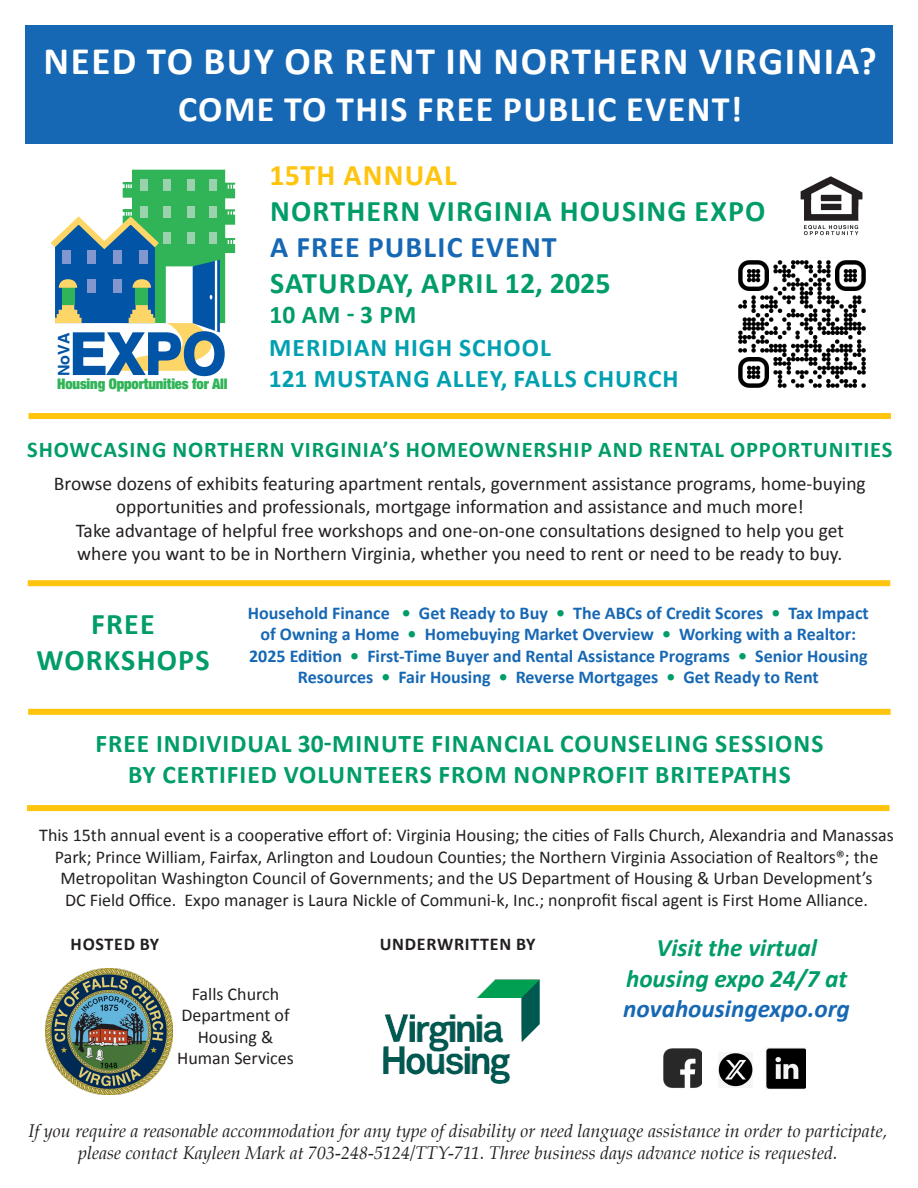
<style>
.page{position:relative;width:918px;height:1188px;background:#fff}
.page>*{position:absolute;margin:0;border:0;box-sizing:border-box;transform-origin:0 0}
.t1{font:700 56.7px "Helvetica";color:#0154a6}
.t2{font:700 39px "Calibri";letter-spacing:.04em;color:#fff}
.t3{font:700 36px "Calibri";letter-spacing:.04em;color:#fff}
.t4{font:700 30px "Calibri";letter-spacing:.04em;color:#009c69}
.t5{font:700 30px "Calibri";letter-spacing:.04em;color:#1768b4}
.t6{font:700 30px "Calibri";letter-spacing:.04em;color:#fec40e}
.t7{font:700 25.5px "Calibri";letter-spacing:.04em;color:#009c69}
.t8{font:700 25.5px "Calibri";letter-spacing:.04em;color:#00a0b0}
.t9{font:italic 700 25.2px/30.3px "Calibri";color:#1768b4}
.t10{font:italic 700 25.2px "Calibri";color:#009c69}
.t11{font:700 22.5px "Calibri";letter-spacing:.04em;color:#009c69}
.t12{font:19.5px "Calibri";color:#231f20}
.t13{font:18px/21.6px "Calibri";color:#231f20;text-align:center}
.t14{font:700 18px "Calibri";color:#1768b4}
.t15{font:italic 18px/21.6px "Palatino";color:#231f20;text-align:center}
.t16{font:700 18px "Calibri";letter-spacing:.04em;color:#231f20}
.t17{font:700 15.9px "Helvetica";color:#0154a6}
.t18{font:900 condensed 14.7px "Helvetica Neue";letter-spacing:-.01em;color:#31b458}
.s1{color:#009c69}
</style>
<div class="page">
<div style="left:28px;top:413px;width:863px;height:6px;background:#fec40e"></div>
<div style="left:28px;top:580px;width:862px;height:6px;background:#fec40e"></div>
<div style="left:28px;top:709px;width:863px;height:6px;background:#fec40e"></div>
<div style="left:27px;top:805px;width:863px;height:6px;background:#fec40e"></div>
<div style="left:26px;top:26px;width:867px;height:118px;background:#1768b4"></div>
<svg style="left:51px;top:170px;width:184px;height:201px"></svg>
<img style="left:800px;top:176px;width:63px;height:59px">
<img style="left:383px;top:979px;width:157px;height:105px">
<img style="left:738px;top:260px;width:128px;height:128px">
<img style="left:46px;top:968px;width:127px;height:127px">
<img style="left:718px;top:1053px;width:34px;height:34px">
<img style="left:663px;top:1048px;width:39px;height:40px">
<img style="left:765px;top:1048px;width:41px;height:41px">
<p class="t2" style="left:44px;top:36px;width:835px">NEED TO BUY OR RENT IN NORTHERN VIRGINIA?</p>
<p class="t3" style="left:178px;top:86px;width:566px">COME TO THIS FREE PUBLIC EVENT!</p>
<p class="t1" style="left:70px;top:319px;width:158px">EXPO</p>
<p class="t17" style="left:54px;top:376px;width:45px;rotate:-90deg">NoVA</p>
<p class="t18" style="left:57px;top:374px;width:172px">Housing Opportunities for All</p>
<p class="t6" style="left:270px;top:156px;width:189px">15TH ANNUAL</p>
<p class="t4" style="left:270px;top:192px;width:497px">NORTHERN VIRGINIA HOUSING EXPO</p>
<p class="t5" style="left:270px;top:228px;width:288px">A FREE PUBLIC EVENT</p>
<p class="t4" style="left:270px;top:264px;width:342px">SATURDAY, APRIL 12, 2025</p>
<p class="t7" style="left:270px;top:299px;width:148px">10 AM - 3 PM</p>
<p class="t8" style="left:269px;top:331px;width:283px">MERIDIAN HIGH SCHOOL</p>
<p class="t8" style="left:269px;top:362px;width:411px">121 MUSTANG ALLEY, FALLS CHURCH</p>
<p class="t11" style="left:27px;top:435px;width:867px">SHOWCASING NORTHERN VIRGINIA’S HOMEOWNERSHIP AND RENTAL OPPORTUNITIES</p>
<p class="t12" style="left:54px;top:471px;width:813px">Browse dozens of exhibits featuring apartment rentals, government assistance programs, home-buying</p>
<p class="t12" style="left:116px;top:494px;width:689px">opportunities and professionals, mortgage information and assistance and much more!</p>
<p class="t12" style="left:76px;top:518px;width:770px">Take advantage of helpful free workshops and one-on-one consultations designed to help you get</p>
<p class="t12" style="left:77px;top:541px;width:767px">where you want to be in Northern Virginia, whether you need to rent or need to be ready to buy.</p>
<p class="t4" style="left:91px;top:605px;width:65px">FREE</p>
<p class="t4" style="left:36px;top:641px;width:175px">WORKSHOPS</p>
<p class="t14" style="left:248px;top:601px;width:623px">Household Finance <span class="s1">•</span> Get Ready to Buy <span class="s1">•</span> The ABCs of Credit Scores <span class="s1">•</span> Tax Impact</p>
<p class="t14" style="left:260px;top:623px;width:597px">of Owning a Home <span class="s1">•</span> Homebuying Market Overview <span class="s1">•</span> Working with a Realtor:</p>
<p class="t14" style="left:249px;top:644px;width:620px">2025 Edition <span class="s1">•</span> First-Time Buyer and Rental Assistance Programs <span class="s1">•</span> Senior Housing</p>
<p class="t14" style="left:298px;top:666px;width:522px">Resources <span class="s1">•</span> Fair Housing <span class="s1">•</span> Reverse Mortgages <span class="s1">•</span> Get Ready to Rent</p>
<p class="t7" style="left:95px;top:727px;width:729px">FREE INDIVIDUAL 30-MINUTE FINANCIAL COUNSELING SESSIONS</p>
<p class="t7" style="left:128px;top:758px;width:664px">BY CERTIFIED VOLUNTEERS FROM NONPROFIT BRITEPATHS</p>
<p class="t13" style="left:39px;top:824px;width:856px">This 15th annual event is a cooperative effort of: Virginia Housing; the cities of Falls Church, Alexandria and Manassas<br>Park; Prince William, Fairfax, Arlington and Loudoun Counties; the Northern Virginia Association of Realtors®; the<br>Metropolitan Washington Council of Governments; and the US Department of Housing &amp; Urban Development’s</p>
<p class="t13" style="left:65px;top:889px;width:804px">DC Field Office. Expo manager is Laura Nickle of Communi-k, Inc.; nonprofit fiscal agent is First Home Alliance.</p>
<p class="t16" style="left:71px;top:932px;width:90px">HOSTED BY</p>
<p class="t16" style="left:380px;top:933px;width:157px">UNDERWRITTEN BY</p>
<p class="t13" style="left:192px;top:983px;width:89px">Falls Church</p>
<p class="t13" style="left:181px;top:1004px;width:110px">Department of</p>
<p class="t13" style="left:198px;top:1026px;width:77px">Housing &amp;</p>
<p class="t13" style="left:177px;top:1048px;width:118px">Human Services</p>
<p class="t10" style="left:656px;top:932px;width:162px">Visit the virtual</p>
<p class="t9" style="left:623px;top:963px;width:228px"><span class="s1">housing expo 24/7 at </span>novahousingexpo.org</p>
<p class="t15" style="left:28px;top:1120px;width:860px">If you require a reasonable accommodation for any type of disability or need language assistance in order to participate, please contact Kayleen Mark at 703-248-5124/TTY-711. Three business days advance notice is requested.</p>
</div>
